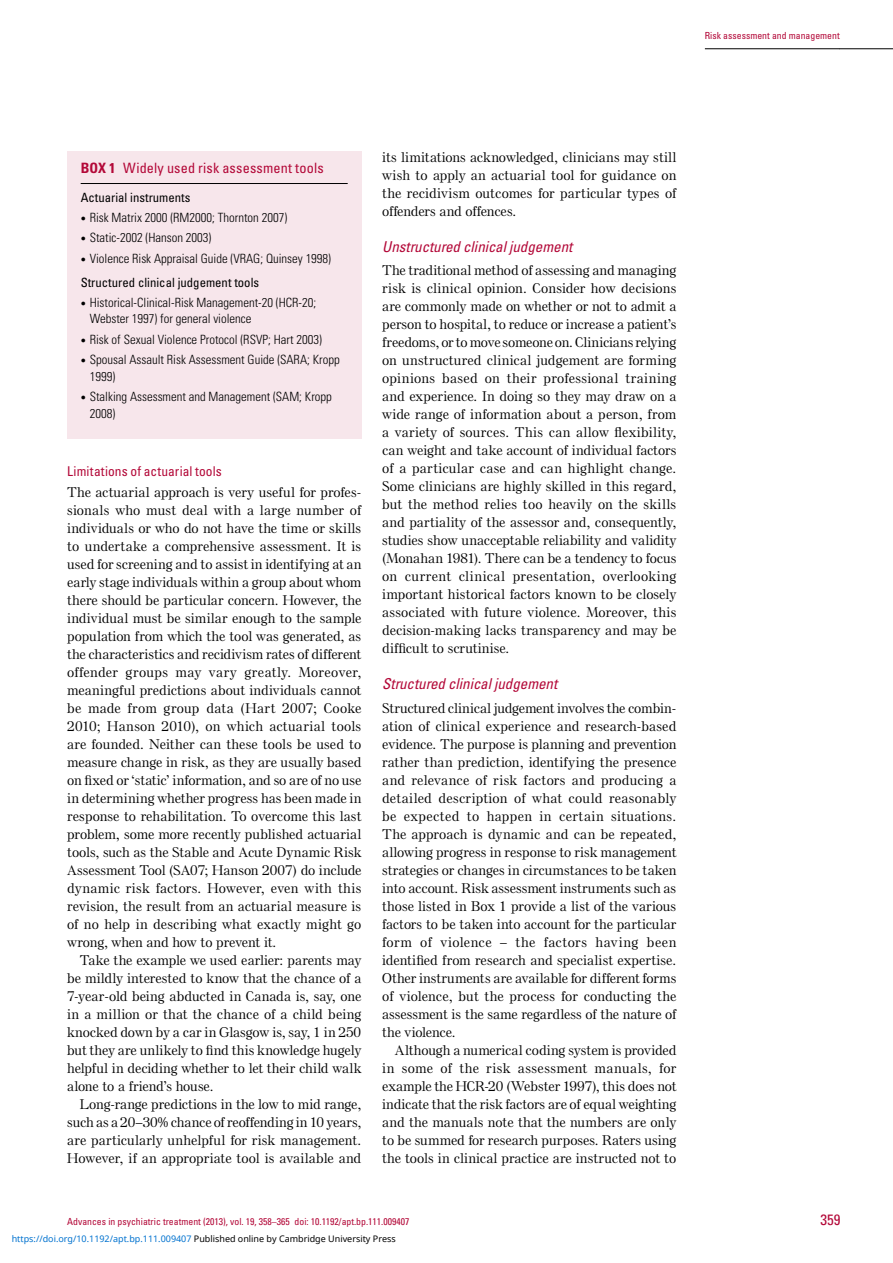
<style>
.page{position:relative;width:893px;height:1263px;background:#fff}
.page>*{position:absolute;margin:0;border:0;box-sizing:border-box;transform-origin:0 0}
.t1{font:italic condensed 15px "Univers LT Std";color:#b30838}
.t2{font:condensed 15px "Univers LT Std";color:#b30838}
.t3{font:condensed 14.25px "Univers LT Std";letter-spacing:.01em;color:#b30838}
.t4{font:500 13.5px/18px "Else NPL Std";letter-spacing:.015em;color:#000;text-align:justify}
.t5{font:condensed 13.5px "Univers LT Std";letter-spacing:.005em;color:#b30838}
.t6{font:300 condensed 12.75px/16.5px "Univers LT Std";color:#000}
.t7{font:condensed 12.75px "Univers LT Std";color:#000}
.t8{font:condensed 9.75px "Univers LT Std";color:#b30838}
.t9{font:9px "Noto Sans";color:#0172cf}
.s1{font-weight:700}
.s2{font-family:"Newspaper Pi BT";font-weight:400;font-stretch:normal;font-size:7.5px}
.s3{font-weight:400}
.s4{color:#000}
</style>
<div class="page">
<hr style="left:705px;top:49px;width:135px;height:1px;background:#000">
<hr style="left:839px;top:49px;width:54px;height:1px;background:#000">
<div style="left:67px;top:152px;width:294px;height:287px;background:#f7e6eb"></div>
<hr style="left:81px;top:183px;width:267px;height:1px;background:#000">
<p class="t8" style="left:705px;top:30px;width:136px">Risk assessment and management</p>
<p class="t3" style="left:81px;top:159px;width:245px"><span class="s1">Box 1</span> Widely used risk assessment tools</p>
<p class="t7" style="left:81px;top:190px;width:111px">Actuarial instruments</p>
<p class="t6" style="left:81px;top:209px;width:208px"><span class="s2">•</span> Risk Matrix 2000 (RM2000; Thornton 2007)</p>
<p class="t6" style="left:81px;top:230px;width:132px"><span class="s2">•</span> Static-2002 (Hanson 2003)</p>
<p class="t6" style="left:81px;top:247px;width:252px;line-height:24px"><span class="s2">•</span> Violence Risk Appraisal Guide (VRAG; Quinsey 1998)<br><span class="s3">Structured clinical judgement tools</span></p>
<p class="t6" style="left:90px;top:294px;width:228px;text-indent:-9px"><span class="s2">•</span> Historical-Clinical-Risk Management-20 (HCR-20;<br>Webster 1997) for general violence</p>
<p class="t6" style="left:81px;top:331px;width:243px"><span class="s2">•</span> Risk of Sexual Violence Protocol (RSVP; Hart 2003)</p>
<p class="t6" style="left:90px;top:352px;width:251px;text-indent:-9px"><span class="s2">•</span> Spousal Assault Risk Assessment Guide (SARA; Kropp<br>1999)</p>
<p class="t6" style="left:90px;top:389px;width:244px;text-indent:-9px"><span class="s2">•</span> Stalking Assessment and Management (SAM; Kropp<br>2008)</p>
<p class="t5" style="left:67px;top:462px;width:156px">Limitations of actuarial tools</p>
<p class="t4" style="left:67px;top:483px;width:296px">The actuarial approach is very useful for profes&shy;sionals who must deal with a large number of individuals or who do not have the time or skills to undertake a comprehensive assessment. It is used for screening and to assist in identifying at an early stage individuals within a group about whom there should be particular concern. However, the individual must be similar enough to the sample population from which the tool was generated, as the characteristics and recidivism rates of different offender groups may vary greatly. Moreover, meaningful predictions about individuals cannot be made from group data (Hart 2007; Cooke 2010; Hanson 2010), on which actuarial tools are founded. Neither can these tools be used to measure change in risk, as they are usually based on fixed or ‘static’ information, and so are of no use in determining whether progress has been made in response to rehabilitation. To overcome this last problem, some more recently published actuarial tools, such as the Stable and Acute Dynamic Risk Assessment Tool (SA07; Hanson 2007) do include dynamic risk factors. However, even with this revision, the result from an actuarial measure is of no help in describing what exactly might go wrong, when and how to prevent it.</p>
<p class="t4" style="left:67px;top:951px;width:295px;text-indent:13px">Take the example we used earlier: parents may be mildly interested to know that the chance of a 7-year-old being abducted in Canada is, say, one in a million or that the chance of a child being knocked down by a car in Glasgow is, say, 1 in 250 but they are unlikely to find this knowledge hugely helpful in deciding whether to let their child walk alone to a friend’s house.</p>
<p class="t4" style="left:67px;top:1095px;width:296px;text-indent:13px">Long-range predictions in the low to mid range, such as a 20–30% chance of reoffending in 10 years, are particularly unhelpful for risk management.<br>However, if an appropriate tool is available and</p>
<p class="t4" style="left:382px;top:148px;width:296px">its limitations acknowledged, clinicians may still wish to apply an actuarial tool for guidance on the recidivism outcomes for particular types of offenders and offences.</p>
<p class="t1" style="left:382px;top:237px;width:192px">Unstructured clinical judgement</p>
<p class="t4" style="left:382px;top:261px;width:296px">The traditional method of assessing and managing risk is clinical opinion. Consider how decisions are commonly made on whether or not to admit a person to hospital, to reduce or increase a patient’s freedoms, or to move someone on. Clinicians relying on unstructured clinical judgement are forming opinions based on their professional training and experience. In doing so they may draw on a wide range of information about a person, from a variety of sources. This can allow flexibility, can weight and take account of individual factors of a particular case and can highlight change.<br>Some clinicians are highly skilled in this regard, but the method relies too heavily on the skills and partiality of the assessor and, consequently, studies show unacceptable reliability and validity (Monahan 1981). There can be a tendency to focus on current clinical presentation, overlooking important historical factors known to be closely associated with future violence. Moreover, this decision-making lacks transparency and may be difficult to scrutinise.</p>
<p class="t1" style="left:382px;top:674px;width:177px">Structured clinical judgement</p>
<p class="t4" style="left:382px;top:699px;width:296px">Structured clinical judgement involves the combin&shy;ation of clinical experience and research-based evidence. The purpose is planning and prevention rather than prediction, identifying the presence and relevance of risk factors and producing a detailed description of what could reasonably be expected to happen in certain situations.<br>The approach is dynamic and can be repeated, allowing progress in response to risk management strategies or changes in circumstances to be taken into account. Risk assessment instruments such as those listed in Box 1 provide a list of the various factors to be taken into account for the particular form of violence – the factors having been identified from research and specialist expertise.<br>Other instruments are available for different forms of violence, but the process for conducting the assessment is the same regardless of the nature of the violence.</p>
<p class="t4" style="left:382px;top:1041px;width:295px;text-indent:13px">Although a numerical coding system is provided in some of the risk assessment manuals, for example the HCR-20 (Webster 1997), this does not indicate that the risk factors are of equal weighting and the manuals note that the numbers are only to be summed for research purposes. Raters using the tools in clinical practice are instructed not to</p>
<p class="t8" style="left:67px;top:1216px;width:344px">Advances in psychiatric treatment (2013), vol. 19, 358–365 doi: 10.1192/apt.bp.111.009407</p>
<p class="t2" style="left:820px;top:1210px;width:21px">359</p>
<p class="t9" style="left:12px;top:1232px;width:386px">https://doi.org/10.1192/apt.bp.111.009407 <span class="s4">Published online by Cambridge University Press</span></p>
</div>
